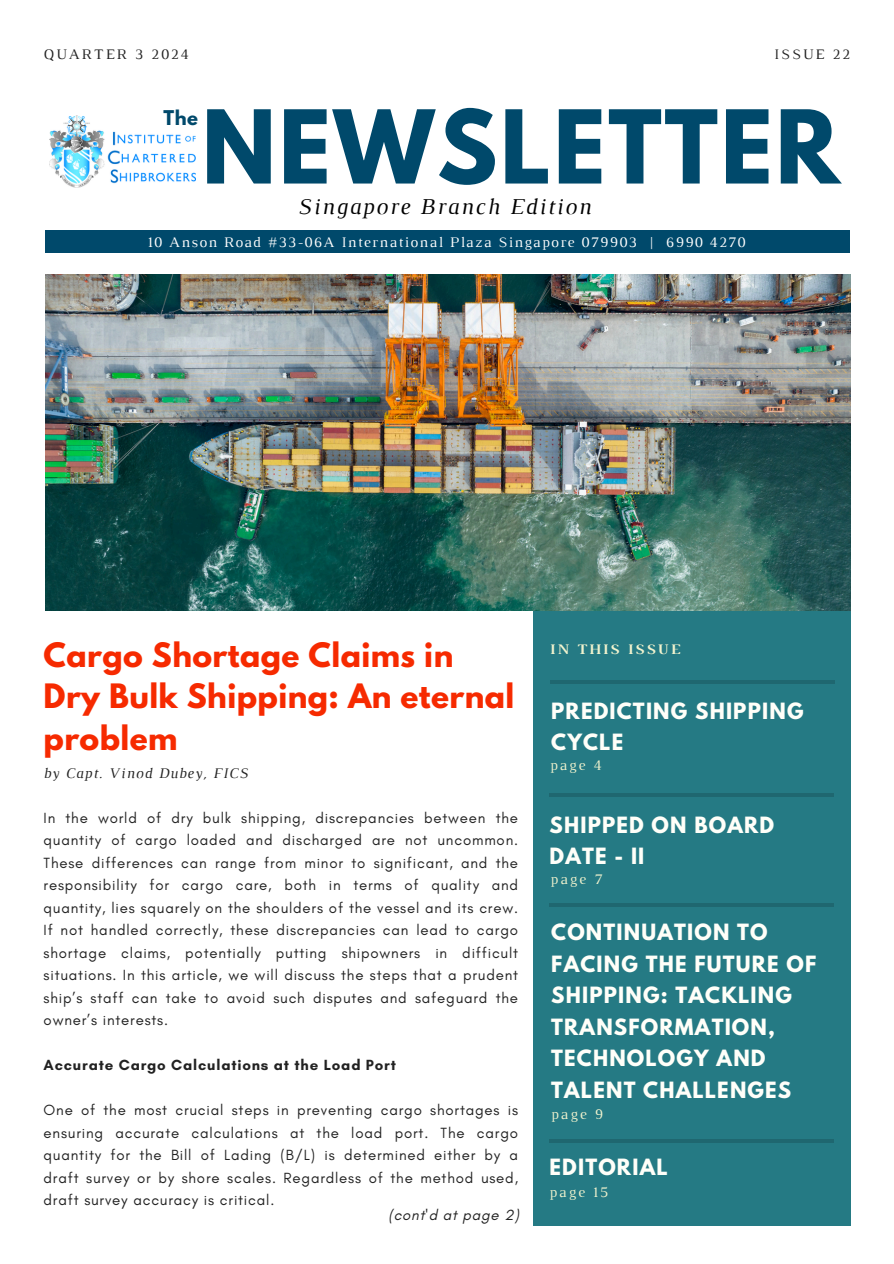
<style>
.page{position:relative;width:894px;height:1264px;background:#fff}
.page>*{position:absolute;margin:0;border:0;box-sizing:border-box;transform-origin:0 0}
.t1{font:700 90px "League Spartan";letter-spacing:.03em;color:#00496b}
.t2{font:700 29.85px/41.7px "League Spartan";letter-spacing:.015em;color:#f62a00}
.t3{font:italic 23.1px "Luthier";letter-spacing:.07em;color:#000}
.t4{font:700 19.8px/31.5px "League Spartan";letter-spacing:.06em;color:#fffff9}
.t5{font:700 18px "League Spartan";color:#00496b}
.t6{font:15px/22.5px "Glacial Indifference";letter-spacing:.055em;color:#222;text-align:justify}
.t7{font:700 15px "Glacial Indifference";letter-spacing:.055em;color:#222}
.t8{font:italic 15px "Luthier";letter-spacing:.07em;color:#222}
.t9{font:italic 15px "Glacial Indifference";letter-spacing:.05em;color:#222}
.t10{font:14.85px "Luthier";letter-spacing:.09em;color:#fff}
.t11{font:14.85px "Luthier";letter-spacing:.14em;color:#f1f3ce}
.t12{font:14.85px "Luthier";letter-spacing:.14em;color:#222}
.t13{font:700 14.85px "Luthier";letter-spacing:.14em;color:#f1f3ce}
</style>
<div class="page">
<div style="left:533px;top:475px;width:316px;height:750px;background:#257a84"></div>
<img style="left:45px;top:274px;width:804px;height:336px">
<img style="left:49px;top:115px;width:146px;height:72px">
<div style="left:45px;top:230px;width:804px;height:23px;background:#00496b"></div>
<svg style="left:549px;top:1139px;width:284px;height:3px"></svg>
<hr style="left:549px;top:903px;width:284px;height:3px;background:#000">
<svg style="left:549px;top:793px;width:284px;height:3px"></svg>
<hr style="left:550px;top:680px;width:284px;height:3px;background:#000">
<h6 class="t12" style="left:44px;top:49px;width:147px">QUARTER 3 2024</h6>
<h4 class="t12" style="left:773px;top:49px;width:77px">ISSUE 22</h4>
<h4 class="t5" style="left:163px;top:109px;width:36px">The</h4>
<h1 class="t1" style="left:202px;top:102px;width:639px">NEWSLETTER</h1>
<p class="t3" style="left:297px;top:198px;width:295px">Singapore Branch Edition</p>
<h6 class="t10" style="left:148px;top:237px;width:599px">10 Anson Road #33-06A International Plaza Singapore 079903 | 6990 4270</h6>
<h3 class="t2" style="left:44px;top:637px;width:472px">Cargo Shortage Claims in<br>Dry Bulk Shipping: An eternal problem</h3>
<p class="t8" style="left:44px;top:767px;width:206px">by Capt. Vinod Dubey, FICS</p>
<h2 class="t6" style="left:44px;top:806px;width:476px">In the world of dry bulk shipping, discrepancies between the quantity of cargo loaded and discharged are not uncommon.<br>These differences can range from minor to significant, and the responsibility for cargo care, both in terms of quality and quantity, lies squarely on the shoulders of the vessel and its crew.<br>If not handled correctly, these discrepancies can lead to cargo shortage claims, potentially putting shipowners in difficult situations. In this article, we will discuss the steps that a prudent ship’s staff can take to avoid such disputes and safeguard the owner’s interests.</h2>
<p class="t7" style="left:44px;top:1055px;width:354px">Accurate Cargo Calculations at the Load Port</p>
<p class="t6" style="left:44px;top:1098px;width:476px">One of the most crucial steps in preventing cargo shortages is ensuring accurate calculations at the load port. The cargo quantity for the Bill of Lading (B/L) is determined either by a draft survey or by shore scales. Regardless of the method used, draft survey accuracy is critical.</p>
<p class="t9" style="left:388px;top:1205px;width:132px">(cont'd at page 2)</p>
<p class="t13" style="left:549px;top:643px;width:132px">IN THIS ISSUE</p>
<h5 class="t4" style="left:551px;top:697px;width:254px">PREDICTING SHIPPING<br>CYCLE</h5>
<p class="t11" style="left:550px;top:759px;width:53px">page 4</p>
<h4 class="t4" style="left:549px;top:811px;width:226px">SHIPPED ON BOARD<br>DATE - II</h4>
<p class="t11" style="left:550px;top:873px;width:53px">page 7</p>
<h4 class="t4" style="left:551px;top:918px;width:266px">CONTINUATION TO<br>FACING THE FUTURE OF<br>SHIPPING: TACKLING<br>TRANSFORMATION,<br>TECHNOLOGY AND<br>TALENT CHALLENGES</h4>
<p class="t11" style="left:551px;top:1108px;width:54px">page 9</p>
<p class="t4" style="left:549px;top:1154px;width:120px">EDITORIAL</p>
<p class="t11" style="left:549px;top:1186px;width:61px">page 15</p>
</div>
